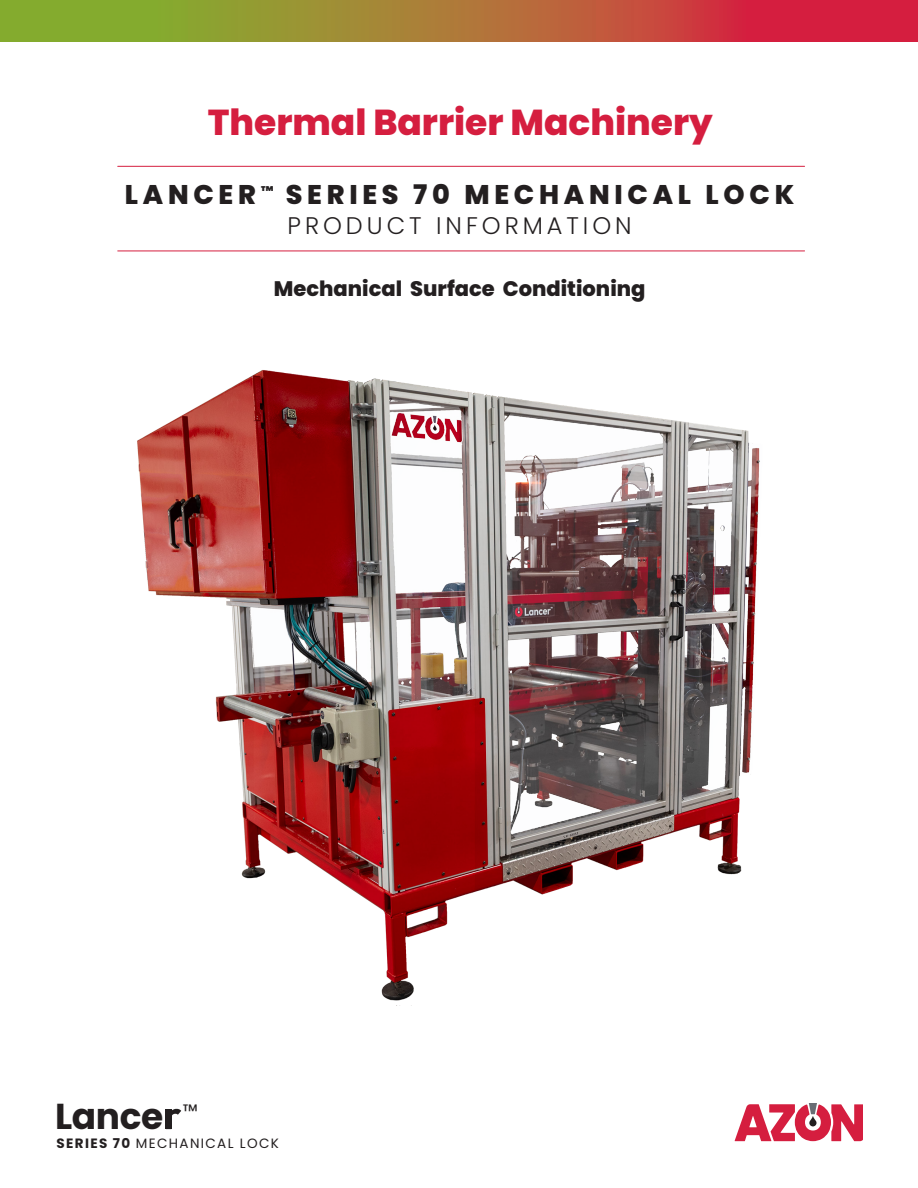
<style>
.page{position:relative;width:918px;height:1188px;background:#fff}
.page>*{position:absolute;margin:0;border:0;box-sizing:border-box;transform-origin:0 0}
.t1{font:800 36px "Poppins";color:#d51e3f}
.t2{font:700 36px "Poppins";letter-spacing:-.01em;color:#231f20}
.t3{font:800 27px "Poppins";letter-spacing:.175em;color:#231f20}
.t4{font:300 24px "Poppins";letter-spacing:.165em;color:#231f20}
.t5{font:800 21px "Poppins";color:#231f20}
.t6{font:13.5px "Poppins";letter-spacing:.1em;color:#231f20}
.s1{font-weight:700}
</style>
<div class="page">
<hr style="left:118px;top:166px;width:687px;height:1px;background:#d51e3f">
<hr style="left:118px;top:251px;width:687px;height:1px;background:#d51e3f">
<svg style="left:0;top:0;width:918px;height:41px;background:#ad6e37"></svg>
<svg style="left:735px;top:1103px;width:127px;height:38px"></svg>
<img style="left:137px;top:370px;width:623px;height:631px">
<svg style="left:172px;top:1109px;width:9px;height:7px"></svg>
<div style="left:165px;top:1109px;width:7px;height:20px;background:#231f20"></div>
<p class="t1" style="left:208px;top:102px;width:506px">Thermal Barrier Machinery</p>
<p class="t3" style="left:125px;top:179px;width:671px">LANCER <sup>™</sup> SERIES 70 MECHANICAL LOCK</p>
<p class="t4" style="left:288px;top:211px;width:346px">PRODUCT INFORMATION</p>
<p class="t5" style="left:274px;top:276px;width:373px">Mechanical Surface Conditioning</p>
<p class="t2" style="left:55px;top:1096px;width:144px">Lance <sup>™</sup></p>
<p class="t6" style="left:57px;top:1135px;width:224px"><span class="s1">SERIES 70</span> MECHANICAL LOCK</p>
</div>
